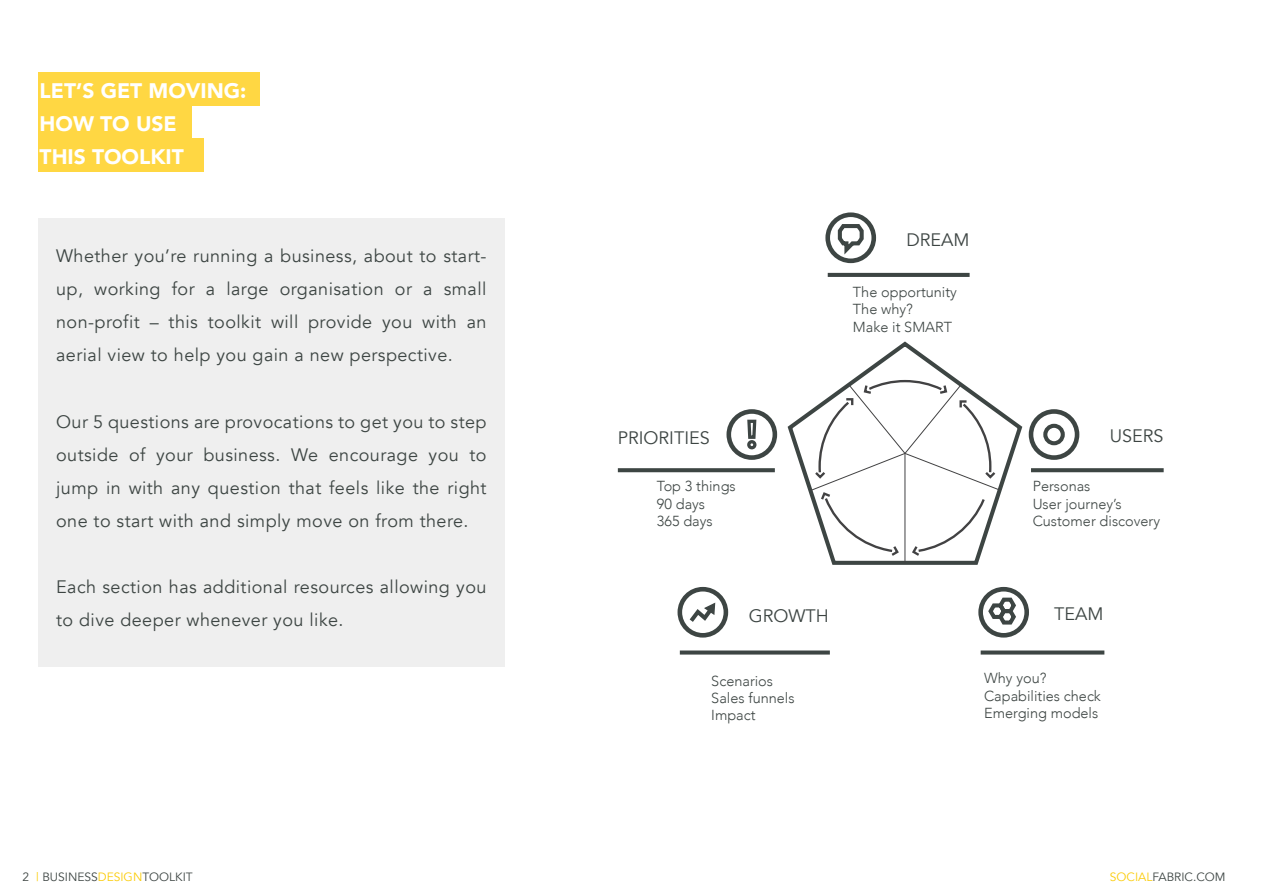
<style>
.page{position:relative;width:1263px;height:891px;background:#fff}
.page>*{position:absolute;margin:0;border:0;box-sizing:border-box;transform-origin:0 0}
.t1{font:900 21px/33px "Avenir";color:#fff}
.t2{font:18px/33px "Avenir";letter-spacing:.025em;color:#3d4543;text-align:justify}
.t3{font:18px "Avenir";color:#3d4543}
.t4{font:300 14.55px/17.4px "Avenir";color:#3d4543}
.t5{font:12px "Avenir";color:#3d4543}
.s1{color:#fbcc0a}
</style>
<div class="page">
<div style="left:38px;top:218px;width:467px;height:448px;background:#efefef"></div>
<div style="left:39px;top:73px;width:221px;height:33px;background:#ffd743"></div>
<div style="left:39px;top:106px;width:153px;height:33px;background:#ffd743"></div>
<div style="left:39px;top:139px;width:165px;height:33px;background:#ffd743"></div>
<svg style="left:787px;top:341px;width:236px;height:224px"></svg>
<svg style="left:1031px;top:411px;width:46px;height:46px"></svg>
<div style="left:1043px;top:423px;width:22px;height:22px;border:4px solid #3d4543;border-radius:50%"></div>
<div style="left:1029px;top:409px;width:50px;height:50px;border:5px solid #3d4543;border-radius:50%"></div>
<div style="left:825px;top:212px;width:51px;height:51px;border:5px solid #3d4543;border-radius:50%"></div>
<svg style="left:836px;top:220px;width:30px;height:39px"></svg>
<div style="left:726px;top:409px;width:51px;height:50px;border:5px solid #3d4543;border-radius:50%"></div>
<svg style="left:747px;top:419px;width:10px;height:20px"></svg>
<div style="left:747px;top:440px;width:9px;height:9px;border:3px solid #3d4543;border-radius:50%"></div>
<hr style="left:905px;top:453px;width:1px;height:109px;background:#424243">
<svg style="left:810px;top:378px;width:190px;height:180px"></svg>
<div style="left:677px;top:586px;width:51px;height:51px;border:5px solid #3d4543;border-radius:50%"></div>
<svg style="left:686px;top:602px;width:30px;height:24px"></svg>
<svg style="left:680px;top:650px;width:150px;height:4px"></svg>
<svg style="left:981px;top:650px;width:123px;height:4px"></svg>
<svg style="left:618px;top:468px;width:157px;height:4px"></svg>
<hr style="left:828px;top:273px;width:141px;height:4px;background:#3d4543">
<svg style="left:1031px;top:468px;width:133px;height:4px"></svg>
<svg style="left:981px;top:589px;width:46px;height:46px"></svg>
<div style="left:978px;top:586px;width:51px;height:51px;border:5px solid #3d4543;border-radius:50%"></div>
<svg style="left:986px;top:595px;width:32px;height:33px"></svg>
<p class="t1" style="left:40px;top:74px;width:208px">LET’S GET MOVING:<br>HOW TO USE<br>THIS TOOLKIT</p>
<p class="t2" style="left:56px;top:240px;width:432px">Whether you’re running a business, about to start&shy;up, working for a large organisation or a small non-profit – this toolkit will provide you with an aerial view to help you gain a new perspective.</p>
<p class="t2" style="left:56px;top:405px;width:432px">Our 5 questions are provocations to get you to step outside of your business. We encourage you to jump in with any question that feels like the right one to start with and simply move on from there.</p>
<p class="t2" style="left:56px;top:570px;width:432px">Each section has additional resources allowing you to dive deeper whenever you like.</p>
<p class="t2" style="left:906px;top:223px;width:65px">DREAM</p>
<p class="t4" style="left:853px;top:283px;width:106px">The opportunity<br>The why?<br>Make it SMART</p>
<p class="t3" style="left:618px;top:426px;width:93px">PRIORITIES</p>
<p class="t2" style="left:1110px;top:420px;width:55px">USERS</p>
<p class="t4" style="left:1033px;top:477px;width:129px">Personas<br>User journey’s<br>Customer discovery</p>
<p class="t4" style="left:657px;top:477px;width:80px">Top 3 things<br>90 days<br>365 days</p>
<p class="t2" style="left:749px;top:599px;width:82px">GROWTH</p>
<p class="t4" style="left:711px;top:671px;width:85px">Scenarios<br>Sales funnels<br>Impact</p>
<p class="t2" style="left:1054px;top:597px;width:51px">TEAM</p>
<p class="t4" style="left:984px;top:669px;width:118px">Why you?<br>Capabilities check<br>Emerging models</p>
<p class="t5" style="left:23px;top:869px;width:172px">2 <span class="s1">|</span> BUSINESS<span class="s1">DESIGN</span>TOOLKIT</p>
<p class="t5" style="left:1110px;top:869px;width:117px"><span class="s1">SOCIAL</span>FABRIC.COM</p>
</div>
